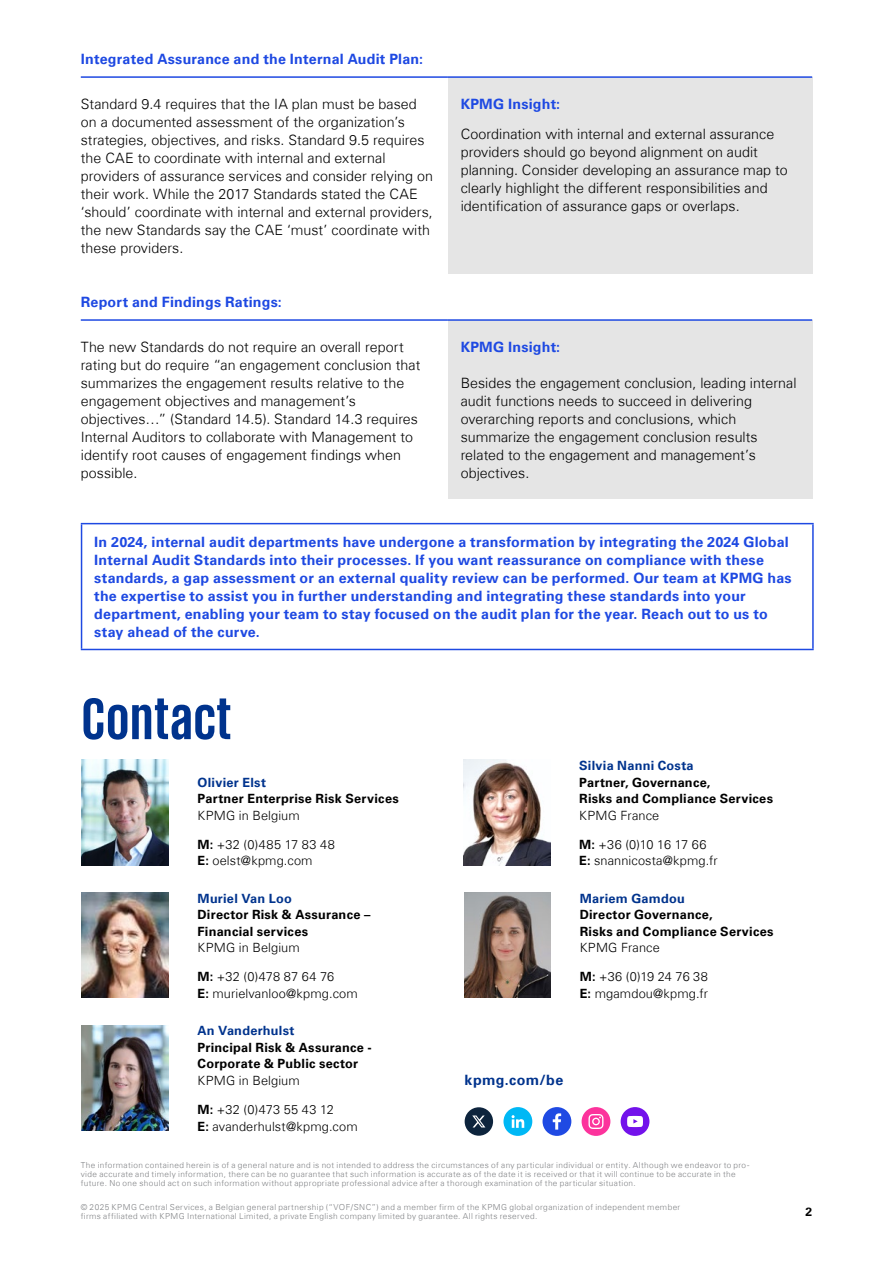
<style>
.page{position:relative;width:893px;height:1263px;background:#fff}
.page>*{position:absolute;margin:0;border:0;box-sizing:border-box;transform-origin:0 0}
.t1{font:700 60px "KPMG";letter-spacing:.025em;color:#00338d}
.t2{font:300 14.25px/18px "Universfor KPMG";color:#000}
.t3{font:700 14.25px/18px "Universfor KPMG";letter-spacing:.015em;color:#1e49e2}
.t4{font:700 14.25px "Universfor KPMG";letter-spacing:.03em;color:#00338d}
.t5{font:300 12.75px/16.5px "Universfor KPMG";letter-spacing:.01em;color:#000}
.t6{font:700 12.75px/16.5px "Universfor KPMG";letter-spacing:.02em;color:#000}
.t7{font:700 12.75px "Universfor KPMG";letter-spacing:.02em;color:#00338d}
.t8{font:700 12px "Universfor KPMG";color:#000}
.t9{font:300 8.25px/9px "Universfor KPMG";letter-spacing:.045em;color:#808285}
.s1{font-weight:700}
</style>
<div class="page">
<div style="left:448px;top:77px;width:364px;height:197px;background:#e5e5e5"></div>
<hr style="left:81px;top:76px;width:367px;height:2px;background:#1e49e2">
<hr style="left:448px;top:76px;width:364px;height:2px;background:#1e49e2">
<div style="left:448px;top:320px;width:364px;height:179px;background:#e5e5e5"></div>
<hr style="left:81px;top:319px;width:367px;height:2px;background:#1e49e2">
<hr style="left:448px;top:319px;width:364px;height:2px;background:#1e49e2">
<hr style="left:81px;top:523px;width:733px;height:1px;background:#1e49e2">
<hr style="left:81px;top:524px;width:1px;height:125px;background:#1e49e2">
<hr style="left:812px;top:524px;width:2px;height:125px;background:#1e49e2">
<hr style="left:81px;top:649px;width:733px;height:1px;background:#1e49e2">
<img style="left:82px;top:760px;width:87px;height:105px">
<img style="left:82px;top:1025px;width:87px;height:105px">
<img style="left:82px;top:892px;width:87px;height:106px">
<img style="left:463px;top:760px;width:87px;height:105px">
<img style="left:464px;top:892px;width:87px;height:106px">
<div style="left:582px;top:1107px;width:28px;height:29px;background:#fc339c;border-radius:50%"></div>
<svg style="left:588px;top:1114px;width:15px;height:15px"></svg>
<div style="left:543px;top:1107px;width:28px;height:29px;background:#1f4ae3;border-radius:50%"></div>
<svg style="left:553px;top:1113px;width:8px;height:16px"></svg>
<div style="left:503px;top:1107px;width:29px;height:29px;background:#00b8f5;border-radius:50%"></div>
<svg style="left:512px;top:1115px;width:12px;height:13px"></svg>
<div style="left:621px;top:1107px;width:28px;height:29px;background:#7312eb;border-radius:50%"></div>
<svg style="left:627px;top:1116px;width:16px;height:11px"></svg>
<div style="left:465px;top:1107px;width:28px;height:29px;background:#0d243d;border-radius:50%"></div>
<svg style="left:472px;top:1115px;width:13px;height:12px"></svg>
<p class="t3" style="left:81px;top:50px;width:344px">Integrated Assurance and the Internal Audit Plan:</p>
<p class="t2" style="left:81px;top:95px;width:354px">Standard 9.4 requires that the IA plan must be based on a documented assessment of the organization’s strategies, objectives, and risks. Standard 9.5 requires the CAE to coordinate with internal and external providers of assurance services and consider relying on their work. While the 2017 Standards stated the CAE ‘should’ coordinate with internal and external providers, the new Standards say the CAE ‘must’ coordinate with these providers.</p>
<p class="t3" style="left:461px;top:95px;width:101px">KPMG Insight:</p>
<p class="t2" style="left:461px;top:125px;width:328px">Coordination with internal and external assurance providers should go beyond alignment on audit planning. Consider developing an assurance map to clearly highlight the different responsibilities and identification of assurance gaps or overlaps.</p>
<p class="t3" style="left:81px;top:293px;width:202px">Report and Findings Ratings:</p>
<p class="t2" style="left:81px;top:337px;width:341px">The new Standards do not require an overall report rating but do require “an engagement conclusion that summarizes the engagement results relative to the engagement objectives and management’s objectives…” (Standard 14.5). Standard 14.3 requires Internal Auditors to collaborate with Management to identify root causes of engagement findings when possible.</p>
<p class="t3" style="left:461px;top:338px;width:101px">KPMG Insight:</p>
<p class="t2" style="left:461px;top:373px;width:337px">Besides the engagement conclusion, leading internal audit functions needs to succeed in delivering overarching reports and conclusions, which summarize the engagement conclusion results related to the engagement and management’s objectives.</p>
<p class="t3" style="left:94px;top:533px;width:699px">In 2024, internal audit departments have undergone a transformation by integrating the 2024 Global Internal Audit Standards into their processes. If you want reassurance on compliance with these standards, a gap assessment or an external quality review can be performed. Our team at KPMG has the expertise to assist you in further understanding and integrating these standards into your department, enabling your team to stay focused on the audit plan for the year. Reach out to us to stay ahead of the curve.</p>
<h1 class="t1" style="left:82px;top:689px;width:151px">Contact</h1>
<p class="t7" style="left:198px;top:774px;width:70px">Olivier Elst</p>
<p class="t6" style="left:198px;top:790px;width:203px">Partner Enterprise Risk Services</p>
<p class="t5" style="left:198px;top:807px;width:104px">KPMG in Belgium</p>
<p class="t5" style="left:198px;top:836px;width:139px"><span class="s1">M:</span> +32 (0)485 17 83 48<br><span class="s1">E:</span> oelst@kpmg.com</p>
<p class="t7" style="left:198px;top:890px;width:96px">Muriel Van Loo</p>
<p class="t6" style="left:198px;top:906px;width:174px">Director Risk &amp; Assurance –<br>Financial services</p>
<p class="t5" style="left:198px;top:939px;width:104px">KPMG in Belgium</p>
<p class="t5" style="left:198px;top:968px;width:162px"><span class="s1">M:</span> +32 (0)478 87 64 76<br><span class="s1">E:</span> murielvanloo@kpmg.com</p>
<p class="t7" style="left:198px;top:1023px;width:98px">An Vanderhulst</p>
<p class="t6" style="left:198px;top:1039px;width:176px">Principal Risk &amp; Assurance -<br>Corporate &amp; Public sector</p>
<p class="t5" style="left:198px;top:1072px;width:104px">KPMG in Belgium</p>
<p class="t5" style="left:198px;top:1101px;width:162px"><span class="s1">M:</span> +32 (0)473 55 43 12<br><span class="s1">E:</span> avanderhulst@kpmg.com</p>
<p class="t7" style="left:579px;top:758px;width:116px">Silvia Nanni Costa</p>
<p class="t6" style="left:579px;top:774px;width:195px">Partner, Governance,<br>Risks and Compliance Services</p>
<p class="t5" style="left:579px;top:807px;width:82px">KPMG France</p>
<p class="t5" style="left:579px;top:836px;width:140px"><span class="s1">M:</span> +36 (0)10 16 17 66<br><span class="s1">E:</span> snannicosta@kpmg.fr</p>
<p class="t7" style="left:580px;top:890px;width:107px">Mariem Gamdou</p>
<p class="t6" style="left:580px;top:906px;width:195px">Director Governance,<br>Risks and Compliance Services</p>
<p class="t5" style="left:580px;top:939px;width:82px">KPMG France</p>
<p class="t5" style="left:580px;top:968px;width:130px"><span class="s1">M:</span> +36 (0)19 24 76 38<br><span class="s1">E:</span> mgamdou@kpmg.fr</p>
<p class="t4" style="left:465px;top:1072px;width:100px">kpmg.com/be</p>
<p class="t9" style="left:81px;top:1161px;width:670px">The information contained herein is of a general nature and is not intended to address the circumstances of any particular individual or entity. Although we endeavor to pro&shy;vide accurate and timely information, there can be no guarantee that such information is accurate as of the date it is received or that it will continue to be accurate in the future. No one should act on such information without appropriate professional advice after a thorough examination of the particular situation.</p>
<p class="t9" style="left:81px;top:1203px;width:601px">© 2025 KPMG Central Services, a Belgian general partnership (“VOF/SNC”) and a member firm of the KPMG global organization of independent member firms affiliated with KPMG International Limited, a private English company limited by guarantee. All rights reserved.</p>
<p class="t8" style="left:805px;top:1205px;width:8px">2</p>
</div>
